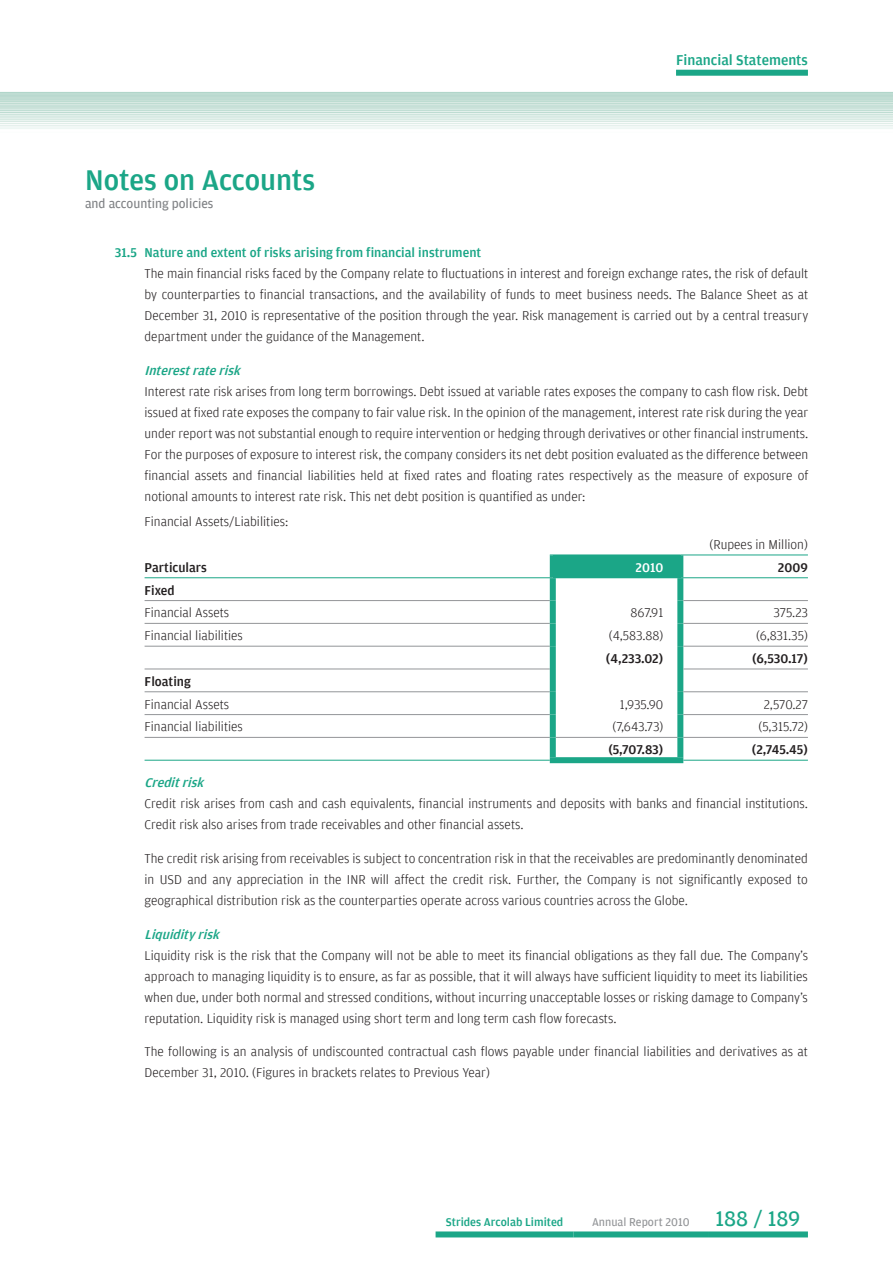
<style>
.page{position:relative;width:893px;height:1263px;background:#fff}
.page>*{position:absolute;margin:0;border:0;box-sizing:border-box;transform-origin:0 0}
.t1{font:500 30px "Amplitude";color:#1ba687}
.t2{font:500 15px "Amplitude";color:#1ba687}
.t3{font:300 13.5px/21px "Amplitude";color:#231f20;text-align:justify}
.t4{font:500 13.5px "Amplitude";color:#231f20}
.t5{font:500 13.5px "Amplitude";color:#1ba687}
.t6{font:italic 500 13.5px "Amplitude";color:#1ba687}
.t7{font:13.5px "Amplitude";color:#808285}
.t8{font:500 13.5px "Amplitude";color:#fff}
.t9{font:12px "Amplitude";color:#939598}
.t10{font:500 12px "Amplitude";color:#1ba687}
.s1{font-size:22.5px;color:#1ba687}
</style>
<div class="page">
<div style="left:676px;top:70px;width:132px;height:6px;background:#1ba687"></div>
<div style="left:553px;top:555px;width:127px;height:23px;background:#1ba687"></div>
<hr style="left:145px;top:600px;width:405px;height:1px;background:#939598">
<hr style="left:145px;top:623px;width:405px;height:1px;background:#939598">
<hr style="left:145px;top:646px;width:405px;height:1px;background:#939598">
<hr style="left:145px;top:669px;width:405px;height:1px;background:#939598">
<hr style="left:145px;top:691px;width:405px;height:1px;background:#939598">
<hr style="left:145px;top:714px;width:405px;height:1px;background:#939598">
<hr style="left:145px;top:737px;width:405px;height:1px;background:#939598">
<div style="left:550px;top:555px;width:6px;height:22px;background:#1ba687"></div>
<div style="left:677px;top:555px;width:6px;height:22px;background:#1ba687"></div>
<div style="left:550px;top:578px;width:6px;height:23px;background:#1ba687"></div>
<div style="left:677px;top:578px;width:6px;height:23px;background:#1ba687"></div>
<div style="left:550px;top:601px;width:6px;height:22px;background:#1ba687"></div>
<div style="left:677px;top:601px;width:6px;height:22px;background:#1ba687"></div>
<div style="left:550px;top:623px;width:6px;height:23px;background:#1ba687"></div>
<div style="left:677px;top:623px;width:6px;height:23px;background:#1ba687"></div>
<div style="left:550px;top:646px;width:6px;height:23px;background:#1ba687"></div>
<div style="left:677px;top:646px;width:6px;height:23px;background:#1ba687"></div>
<div style="left:550px;top:669px;width:6px;height:23px;background:#1ba687"></div>
<div style="left:677px;top:669px;width:6px;height:23px;background:#1ba687"></div>
<div style="left:550px;top:692px;width:6px;height:23px;background:#1ba687"></div>
<div style="left:677px;top:692px;width:6px;height:23px;background:#1ba687"></div>
<hr style="left:680px;top:555px;width:128px;height:1px;background:#1ba687">
<hr style="left:680px;top:577px;width:128px;height:1px;background:#1ba687">
<hr style="left:145px;top:760px;width:405px;height:1px;background:#1ba687">
<hr style="left:683px;top:760px;width:125px;height:1px;background:#1ba687">
<div style="left:550px;top:757px;width:133px;height:6px;background:#1ba687"></div>
<hr style="left:145px;top:577px;width:408px;height:1px;background:#1ba687">
<hr style="left:683px;top:600px;width:125px;height:1px;background:#939598">
<hr style="left:683px;top:623px;width:125px;height:1px;background:#939598">
<hr style="left:683px;top:646px;width:125px;height:1px;background:#939598">
<hr style="left:683px;top:669px;width:125px;height:1px;background:#939598">
<hr style="left:683px;top:691px;width:125px;height:1px;background:#939598">
<hr style="left:683px;top:714px;width:125px;height:1px;background:#939598">
<hr style="left:683px;top:737px;width:125px;height:1px;background:#939598">
<hr style="left:556px;top:737px;width:121px;height:1px;background:#939598">
<div style="left:550px;top:715px;width:6px;height:22px;background:#1ba687"></div>
<div style="left:677px;top:715px;width:6px;height:22px;background:#1ba687"></div>
<div style="left:550px;top:737px;width:6px;height:20px;background:#1ba687"></div>
<div style="left:677px;top:737px;width:6px;height:20px;background:#1ba687"></div>
<div style="left:436px;top:1231px;width:138px;height:6px;background:#1ba687"></div>
<div style="left:574px;top:1231px;width:134px;height:6px;background:#1ba687"></div>
<div style="left:708px;top:1231px;width:100px;height:6px;background:#1ba687"></div>
<h1 class="t1" style="left:85px;top:163px;width:232px">Notes on Accounts</h1>
<p class="t7" style="left:85px;top:196px;width:130px">and accounting policies</p>
<p class="t2" style="left:676px;top:52px;width:133px">Financial Statements</p>
<p class="t5" style="left:115px;top:245px;width:368px">31.5 Nature and extent of risks arising from financial instrument</p>
<p class="t3" style="left:145px;top:264px;width:665px">The main financial risks faced by the Company relate to fluctuations in interest and foreign exchange rates, the risk of default by counterparties to financial transactions, and the availability of funds to meet business needs. The Balance Sheet as at December 31, 2010 is representative of the position through the year. Risk management is carried out by a central treasury department under the guidance of the Management.</p>
<p class="t6" style="left:145px;top:363px;width:101px">Interestraterisk</p>
<p class="t3" style="left:145px;top:381px;width:665px">Interest rate risk arises from long term borrowings. Debt issued at variable rates exposes the company to cash flow risk. Debt issued at fixed rate exposes the company to fair value risk. In the opinion of the management, interest rate risk during the year under report was not substantial enough to require intervention or hedging through derivatives or other financial instruments.<br>For the purposes of exposure to interest risk, the company considers its net debt position evaluated as the difference between financial assets and financial liabilities held at fixed rates and floating rates respectively as the measure of exposure of notional amounts to interest rate risk. This net debt position is quantified as under:</p>
<p class="t3" style="left:145px;top:511px;width:145px">Financial Assets/Liabilities:</p>
<p class="t3" style="left:709px;top:534px;width:100px">(Rupees in Million)</p>
<p class="t4" style="left:145px;top:560px;width:64px">Particulars</p>
<p class="t8" style="left:635px;top:560px;width:29px">2010</p>
<p class="t4" style="left:778px;top:560px;width:31px">2009</p>
<p class="t4" style="left:145px;top:583px;width:32px">Fixed</p>
<p class="t3" style="left:145px;top:602px;width:86px">Financial Assets</p>
<p class="t3" style="left:631px;top:602px;width:34px">867.91</p>
<p class="t3" style="left:774px;top:602px;width:36px">375.23</p>
<p class="t3" style="left:145px;top:625px;width:100px">Financial liabilities</p>
<p class="t3" style="left:609px;top:625px;width:56px">(4,583.88)</p>
<p class="t3" style="left:756px;top:625px;width:53px">(6,831.35)</p>
<p class="t4" style="left:606px;top:651px;width:59px">(4,233.02)</p>
<p class="t4" style="left:752px;top:651px;width:57px">(6,530.17)</p>
<p class="t4" style="left:145px;top:674px;width:48px">Floating</p>
<p class="t3" style="left:145px;top:694px;width:86px">Financial Assets</p>
<p class="t3" style="left:620px;top:694px;width:45px">1,935.90</p>
<p class="t3" style="left:764px;top:694px;width:46px">2,570.27</p>
<p class="t3" style="left:145px;top:716px;width:100px">Financial liabilities</p>
<p class="t3" style="left:613px;top:716px;width:52px">(7,643.73)</p>
<p class="t3" style="left:758px;top:716px;width:51px">(5,315.72)</p>
<p class="t4" style="left:608px;top:742px;width:57px">(5,707.83)</p>
<p class="t4" style="left:752px;top:742px;width:58px">(2,745.45)</p>
<p class="t6" style="left:145px;top:775px;width:64px">Creditrisk</p>
<p class="t3" style="left:145px;top:793px;width:665px">Credit risk arises from cash and cash equivalents, financial instruments and deposits with banks and financial institutions.<br>Credit risk also arises from trade receivables and other financial assets.</p>
<p class="t3" style="left:145px;top:848px;width:665px">The credit risk arising from receivables is subject to concentration risk in that the receivables are predominantly denominated in USD and any appreciation in the INR will affect the credit risk. Further, the Company is not significantly exposed to geographical distribution risk as the counterparties operate across various countries across the Globe.</p>
<p class="t6" style="left:145px;top:927px;width:80px">Liquidityrisk</p>
<p class="t3" style="left:145px;top:945px;width:665px">Liquidity risk is the risk that the Company will not be able to meet its financial obligations as they fall due. The Company's approach to managing liquidity is to ensure, as far as possible, that it will always have sufficient liquidity to meet its liabilities when due, under both normal and stressed conditions, without incurring unacceptable losses or risking damage to Company's reputation. Liquidity risk is managed using short term and long term cash flow forecasts.</p>
<p class="t3" style="left:145px;top:1041px;width:665px">The following is an analysis of undiscounted contractual cash flows payable under financial liabilities and derivatives as at<br>December 31, 2010. (Figures in brackets relates to Previous Year)</p>
<p class="t10" style="left:446px;top:1215px;width:119px">Strides Arcolab Limited</p>
<p class="t9" style="left:592px;top:1215px;width:210px">Annual Report 2010 <span class="s1">188 / 189</span></p>
</div>
